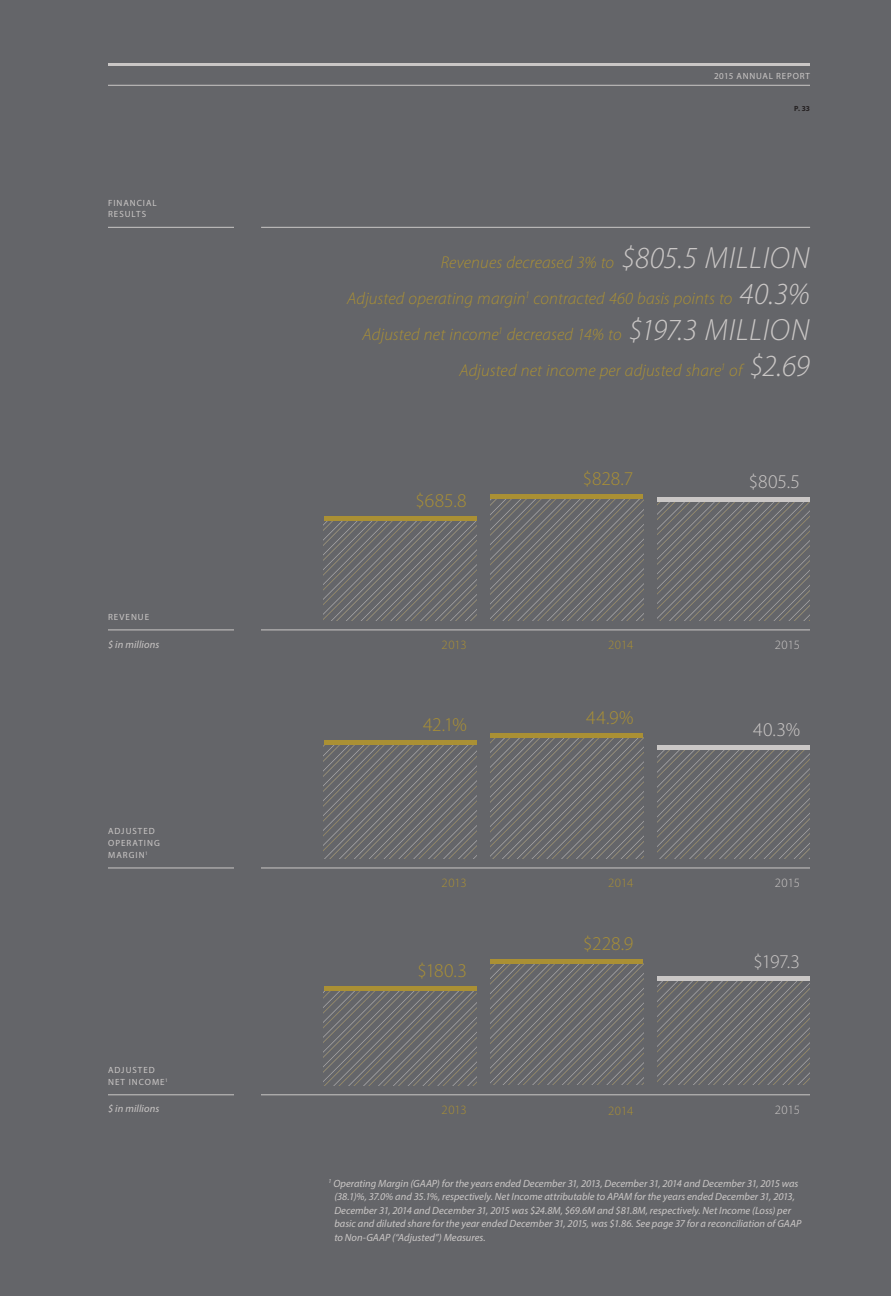
<style>
.page{position:relative;width:891px;height:1296px;background:#646569}
.page>*{position:absolute;margin:0;border:0;box-sizing:border-box;transform-origin:0 0}
.t1{font:300 19.5px "Myriad Pro";letter-spacing:-.01em;color:#aa9034}
.t2{font:300 19.5px "Myriad Pro";letter-spacing:-.005em;color:#cac7c6}
.t3{font:italic 300 17.1px/36px "Myriad Pro";letter-spacing:.01em;color:#aa9034;text-align:right}
.t4{font:300 12.75px "Myriad Pro";letter-spacing:.005em;color:#aa9034}
.t5{font:300 12.75px "Myriad Pro";letter-spacing:.005em;color:#cac7c6}
.t6{font:italic 10.5px/13.5px "Myriad Pro";color:#cac7c6}
.t7{font:9px/12px "Myriad Pro";letter-spacing:.11em;color:#cac7c6}
.t8{font:9px "Myriad Pro";letter-spacing:.085em;color:#cac7c6}
.t9{font:700 7.5px "Myriad Pro";color:#231f20}
.s1{font-size:30.75px;color:#cac7c6}
</style>
<div class="page">
<img style="left:324px;top:520px;width:153px;height:100px">
<hr style="left:324px;top:516px;width:153px;height:4px;background:#aa9034">
<img style="left:324px;top:745px;width:153px;height:113px">
<hr style="left:324px;top:741px;width:153px;height:4px;background:#aa9034">
<img style="left:324px;top:990px;width:153px;height:95px">
<hr style="left:324px;top:986px;width:153px;height:4px;background:#aa9034">
<img style="left:491px;top:499px;width:152px;height:121px">
<hr style="left:491px;top:495px;width:152px;height:4px;background:#aa9034">
<img style="left:491px;top:737px;width:152px;height:121px">
<hr style="left:491px;top:733px;width:152px;height:4px;background:#aa9034">
<img style="left:491px;top:964px;width:152px;height:121px">
<div style="left:491px;top:959px;width:152px;height:5px;background:#aa9034"></div>
<img style="left:657px;top:501px;width:153px;height:119px">
<hr style="left:657px;top:497px;width:153px;height:4px;background:#cac7c6">
<img style="left:657px;top:750px;width:153px;height:108px">
<hr style="left:657px;top:746px;width:153px;height:4px;background:#cac7c6">
<img style="left:657px;top:981px;width:153px;height:104px">
<hr style="left:657px;top:977px;width:153px;height:4px;background:#cac7c6">
<hr style="left:108px;top:227px;width:126px;height:1px;background:#cac7c6">
<hr style="left:261px;top:227px;width:549px;height:1px;background:#cac7c6">
<hr style="left:108px;top:630px;width:126px;height:1px;background:#cac7c6">
<hr style="left:261px;top:630px;width:549px;height:1px;background:#cac7c6">
<hr style="left:108px;top:868px;width:126px;height:1px;background:#cac7c6">
<hr style="left:261px;top:868px;width:549px;height:1px;background:#cac7c6">
<hr style="left:108px;top:1095px;width:126px;height:1px;background:#cac7c6">
<hr style="left:261px;top:1095px;width:549px;height:1px;background:#cac7c6">
<hr style="left:108px;top:85px;width:702px;height:1px;background:#cac7c6">
<hr style="left:108px;top:63px;width:702px;height:3px;background:#cac7c6">
<p class="t7" style="left:108px;top:196px;width:50px">FINANCIAL<br>RESULTS</p>
<p class="t7" style="left:108px;top:611px;width:43px">REVENUE</p>
<p class="t6" style="left:108px;top:637px;width:53px">$ in millions</p>
<p class="t7" style="left:108px;top:825px;width:53px">ADJUSTED<br>OPERATING<br>MARGIN<sup>1</sup></p>
<p class="t7" style="left:108px;top:1064px;width:61px">ADJUSTED<br>NET INCOME<sup>1</sup></p>
<p class="t6" style="left:108px;top:1102px;width:53px">$ in millions</p>
<p class="t8" style="left:714px;top:71px;width:97px">2015 ANNUAL REPORT</p>
<p class="t9" style="left:794px;top:103px;width:17px">P. 33</p>
<h2 class="t3" style="left:347px;top:245px;width:464px">Revenues decreased 3% to <span class="s1">$805.5 MILLION<br></span>Adjusted operating margin<sup>1</sup> contracted 460 basis points to <span class="s1">40.3% </span>Adjusted net income<sup>1</sup> decreased 14% to <span class="s1">$197.3 MILLION </span>Adjusted net income per adjusted share<sup>1</sup> of <span class="s1">$2.69</span></h2>
<h1 class="t1" style="left:415px;top:490px;width:53px">$685.8</h1>
<p class="t4" style="left:442px;top:638px;width:27px">2013</p>
<h1 class="t1" style="left:423px;top:714px;width:45px">42.1%</h1>
<p class="t4" style="left:442px;top:876px;width:27px">2013</p>
<h1 class="t1" style="left:417px;top:959px;width:51px">$180.3</h1>
<p class="t4" style="left:442px;top:1103px;width:27px">2013</p>
<h1 class="t1" style="left:583px;top:468px;width:52px">$828.7</h1>
<p class="t4" style="left:608px;top:638px;width:27px">2014</p>
<h1 class="t1" style="left:586px;top:706px;width:49px">44.9%</h1>
<p class="t4" style="left:608px;top:876px;width:27px">2014</p>
<h1 class="t1" style="left:583px;top:933px;width:52px">$228.9</h1>
<p class="t4" style="left:608px;top:1103px;width:27px">2014</p>
<h1 class="t2" style="left:749px;top:471px;width:53px">$805.5</h1>
<p class="t5" style="left:775px;top:638px;width:27px">2015</p>
<h1 class="t2" style="left:753px;top:719px;width:48px">40.3%</h1>
<p class="t5" style="left:775px;top:876px;width:27px">2015</p>
<h1 class="t2" style="left:754px;top:950px;width:48px">$197.3</h1>
<p class="t5" style="left:775px;top:1103px;width:27px">2015</p>
<p class="t6" style="left:334px;top:1176px;width:468px;text-indent:-6px"><sup>1</sup> Operating Margin (GAAP) for the years ended December 31, 2013, December 31, 2014 and December 31, 2015 was (38.1)%, 37.0% and 35.1%, respectively. Net Income attributable to APAM for the years ended December 31, 2013, December 31, 2014 and December 31, 2015 was $24.8M, $69.6M and $81.8M, respectively. Net Income (Loss) per basic and diluted share for the year ended December 31, 2015, was $1.86. See page 37 for a reconciliation of GAAP to Non-GAAP (“Adjusted”) Measures.</p>
</div>
